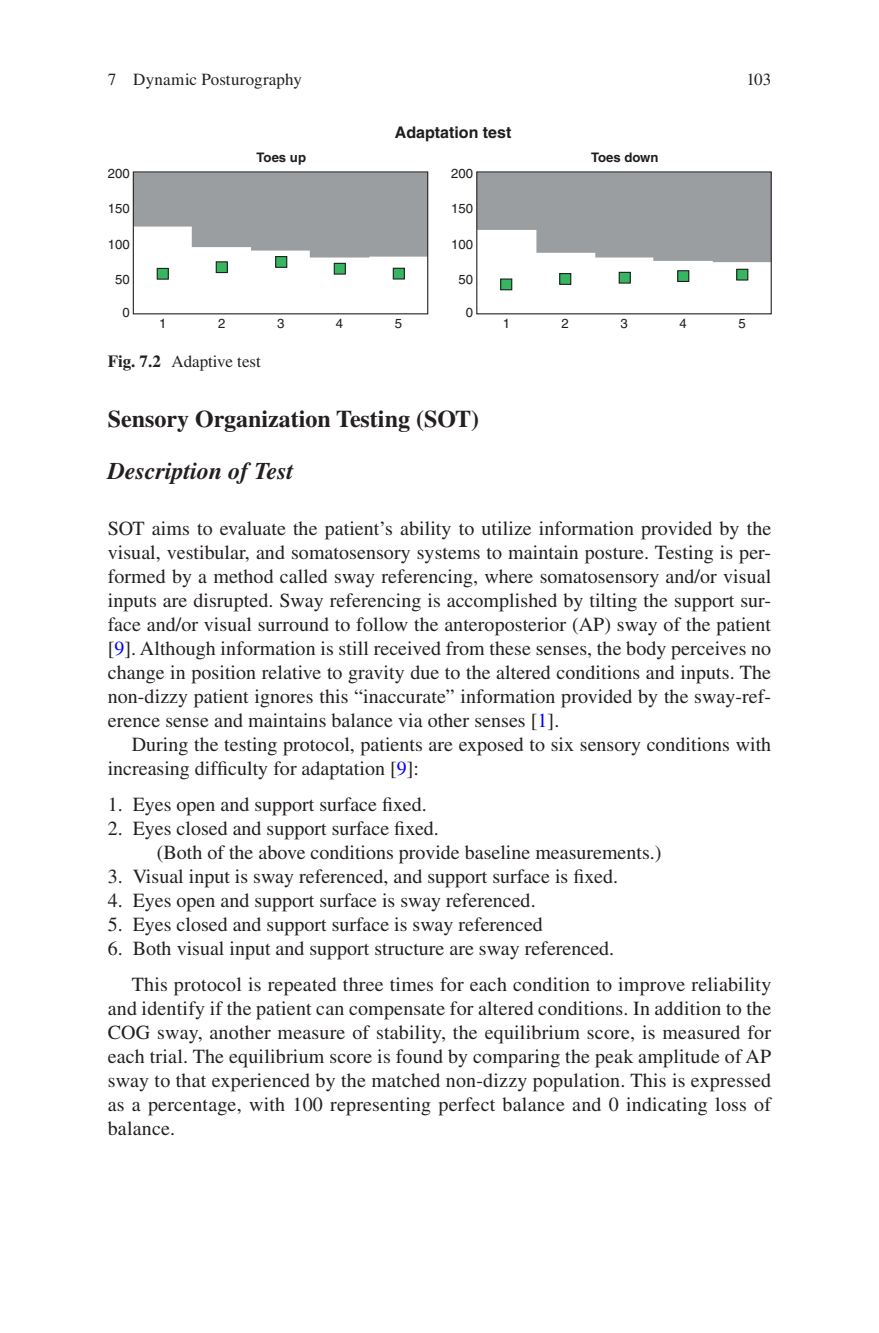
<style>
.page{position:relative;width:879px;height:1333px;background:#fff}
.page>*{position:absolute;margin:0;border:0;box-sizing:border-box;transform-origin:0 0}
.t1{font:700 24px "Wctqxp Times LT Std";color:#231f20}
.t2{font:italic 700 24px "Tgmbsk Times LT Std";color:#231f20}
.t3{font:20px/24px "Xyksxb Times LT Std";color:#231f20}
.t4{font:17px "Xyksxb Times LT Std";color:#231f20}
.t5{font:700 16px "Xjkrqm Helvetica";color:#1d1e1f}
.t6{font:13.2px "Hwyqnn Helvetica";color:#1d1e1f}
.t7{font:700 13.2px "Xjkrqm Helvetica";color:#1d1e1f}
.s1{font-family:"Wctqxp Times LT Std";font-weight:700}
.s2{color:#00f}
</style>
<div class="page">
<svg style="left:132px;top:171px;width:640px;height:144px"></svg>
<p class="t4" style="left:108px;top:70px;width:196px">7 Dynamic Posturography</p>
<p class="t4" style="left:746px;top:70px;width:26px">103</p>
<p class="t5" style="left:395px;top:123px;width:118px">Adaptation test</p>
<p class="t7" style="left:257px;top:149px;width:51px">Toes up</p>
<p class="t7" style="left:591px;top:149px;width:69px">Toes down</p>
<p class="t6" style="left:108px;top:165px;width:23px">200</p>
<p class="t6" style="left:451px;top:165px;width:23px">200</p>
<p class="t6" style="left:108px;top:200px;width:23px">150</p>
<p class="t6" style="left:451px;top:200px;width:23px">150</p>
<p class="t6" style="left:108px;top:236px;width:23px">100</p>
<p class="t6" style="left:451px;top:236px;width:23px">100</p>
<p class="t6" style="left:115px;top:272px;width:16px">50</p>
<p class="t6" style="left:458px;top:272px;width:16px">50</p>
<p class="t6" style="left:122px;top:305px;width:9px">0</p>
<p class="t6" style="left:159px;top:315px;width:9px">1</p>
<p class="t6" style="left:218px;top:315px;width:9px">2</p>
<p class="t6" style="left:277px;top:315px;width:9px">3</p>
<p class="t6" style="left:336px;top:315px;width:9px">4</p>
<p class="t6" style="left:395px;top:315px;width:9px">5</p>
<p class="t4" style="left:108px;top:351px;width:155px"><span class="s1">Fig. 7.2</span> Adaptive test</p>
<p class="t6" style="left:466px;top:305px;width:9px">0</p>
<p class="t6" style="left:503px;top:315px;width:9px">1</p>
<p class="t6" style="left:561px;top:315px;width:9px">2</p>
<p class="t6" style="left:620px;top:315px;width:9px">3</p>
<p class="t6" style="left:679px;top:315px;width:9px">4</p>
<p class="t6" style="left:738px;top:315px;width:9px">5</p>
<p class="t1" style="left:108px;top:404px;width:373px">Sensory Organization Testing (SOT)</p>
<p class="t2" style="left:108px;top:457px;width:187px">Description of Test</p>
<p class="t3" style="left:108px;top:516px;width:665px;text-align:justify">SOT aims to evaluate the patient’s ability to utilize information provided by the visual, vestibular, and somatosensory systems to maintain posture. Testing is per&shy;formed by a method called sway referencing, where somatosensory and/or visual inputs are disrupted. Sway referencing is accomplished by tilting the support sur&shy;face and/or visual surround to follow the anteroposterior (AP) sway of the patient [<span class="s2">9</span>]. Although information is still received from these senses, the body perceives no change in position relative to gravity due to the altered conditions and inputs. The non-dizzy patient ignores this “inaccurate” information provided by the sway-ref&shy;erence sense and maintains balance via other senses [<span class="s2">1</span>].</p>
<p class="t3" style="left:108px;top:732px;width:665px;text-indent:24px">During the testing protocol, patients are exposed to six sensory conditions with increasing difficulty for adaptation [<span class="s2">9</span>]:</p>
<p class="t3" style="left:108px;top:792px;width:320px">1. Eyes open and support surface fixed.</p>
<p class="t3" style="left:157px;top:816px;width:506px;text-indent:-49px">2. Eyes closed and support surface fixed.<br>(Both of the above conditions provide baseline measurements.)</p>
<p class="t3" style="left:108px;top:864px;width:512px">3. Visual input is sway referenced, and support surface is fixed.</p>
<p class="t3" style="left:108px;top:888px;width:429px">4. Eyes open and support surface is sway referenced.</p>
<p class="t3" style="left:108px;top:912px;width:437px">5. Eyes closed and support surface is sway referenced</p>
<p class="t3" style="left:132px;top:930px;width:641px;line-height:36px;text-indent:-24px">6. Both visual input and support structure are sway referenced.<br>This protocol is repeated three times for each condition to improve reliability</p>
<p class="t3" style="left:108px;top:996px;width:665px;text-align:justify">and identify if the patient can compensate for altered conditions. In addition to the COG sway, another measure of stability, the equilibrium score, is measured for each trial. The equilibrium score is found by comparing the peak amplitude of AP sway to that experienced by the matched non-dizzy population. This is expressed as a percentage, with 100 representing perfect balance and 0 indicating loss of balance.</p>
</div>
